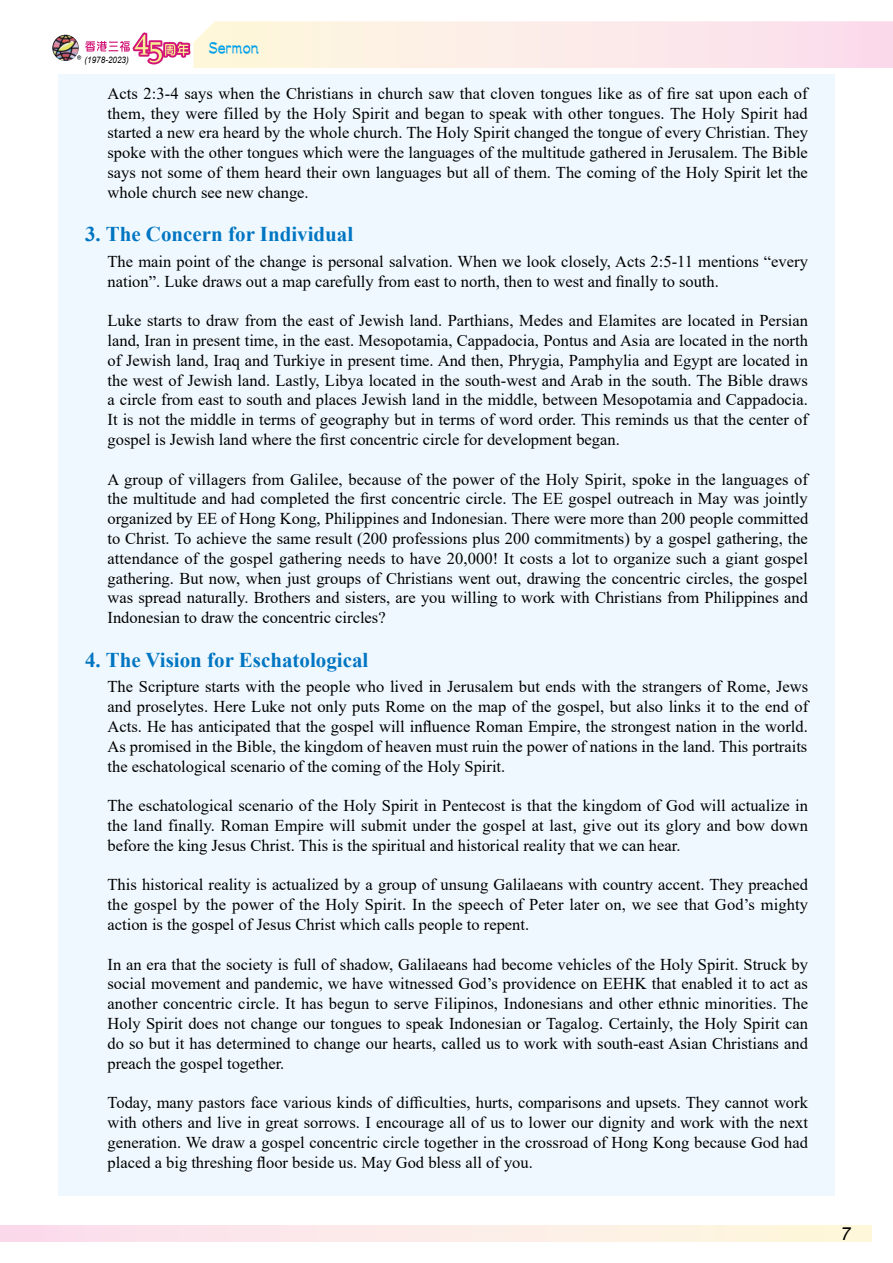
<style>
.page{position:relative;width:893px;height:1263px;background:#fff}
.page>*{position:absolute;margin:0;border:0;box-sizing:border-box;transform-origin:0 0}
.t1{font:700 21px "Times New Roman";color:#0075c2}
.t2{font:18px "DF Chi Li HK W5";color:#00a0e9}
.t3{font:italic 18px "Arial";color:#000}
.t4{font:16.5px/19.8px "Times New Roman";color:#000;text-align:justify}
.t5{font:italic 9px "Arial";color:#000;scale:.9 1}
</style>
<div class="page">
<img style="left:52px;top:35px;width:25px;height:26px">
<svg style="left:77px;top:21px;width:816px;height:47px;background:#fbe8e6"></svg>
<div style="left:0;top:1226px;width:872px;height:16px;background:linear-gradient(to right,#faddf0,#fefadd)"></div>
<div style="left:58px;top:74px;width:776px;height:1122px;background:#eff8fe"></div>
<p class="t2" style="left:209px;top:37px;width:52px">Sermon</p>
<p class="t4" style="left:108px;top:83px;width:702px">Acts 2:3-4 says when the Christians in church saw that cloven tongues like as of fire sat upon each of them, they were filled by the Holy Spirit and began to speak with other tongues. The Holy Spirit had started a new era heard by the whole church. The Holy Spirit changed the tongue of every Christian. They spoke with the other tongues which were the languages of the multitude gathered in Jerusalem. The Bible says not some of them heard their own languages but all of them. The coming of the Holy Spirit let the whole church see new change.</p>
<p class="t1" style="left:85px;top:219px;width:270px">3. The Concern for Individual</p>
<p class="t4" style="left:108px;top:251px;width:702px">The main point of the change is personal salvation. When we look closely, Acts 2:5-11 mentions “every nation”. Luke draws out a map carefully from east to north, then to west and finally to south.</p>
<p class="t4" style="left:108px;top:310px;width:702px">Luke starts to draw from the east of Jewish land. Parthians, Medes and Elamites are located in Persian land, Iran in present time, in the east. Mesopotamia, Cappadocia, Pontus and Asia are located in the north of Jewish land, Iraq and Turkiye in present time. And then, Phrygia, Pamphylia and Egypt are located in the west of Jewish land. Lastly, Libya located in the south-west and Arab in the south. The Bible draws a circle from east to south and places Jewish land in the middle, between Mesopotamia and Cappadocia.<br>It is not the middle in terms of geography but in terms of word order. This reminds us that the center of gospel is Jewish land where the first concentric circle for development began.</p>
<p class="t4" style="left:108px;top:469px;width:702px">A group of villagers from Galilee, because of the power of the Holy Spirit, spoke in the languages of the multitude and had completed the first concentric circle. The EE gospel outreach in May was jointly organized by EE of Hong Kong, Philippines and Indonesian. There were more than 200 people committed to Christ. To achieve the same result (200 professions plus 200 commitments) by a gospel gathering, the attendance of the gospel gathering needs to have 20,000! It costs a lot to organize such a giant gospel gathering. But now, when just groups of Christians went out, drawing the concentric circles, the gospel was spread naturally. Brothers and sisters, are you willing to work with Christians from Philippines and Indonesian to draw the concentric circles?</p>
<p class="t1" style="left:85px;top:644px;width:285px">4. The Vision for Eschatological</p>
<p class="t4" style="left:108px;top:676px;width:702px">The Scripture starts with the people who lived in Jerusalem but ends with the strangers of Rome, Jews and proselytes. Here Luke not only puts Rome on the map of the gospel, but also links it to the end of Acts. He has anticipated that the gospel will influence Roman Empire, the strongest nation in the world.<br>As promised in the Bible, the kingdom of heaven must ruin the power of nations in the land. This portraits the eschatological scenario of the coming of the Holy Spirit.</p>
<p class="t4" style="left:108px;top:795px;width:702px">The eschatological scenario of the Holy Spirit in Pentecost is that the kingdom of God will actualize in the land finally. Roman Empire will submit under the gospel at last, give out its glory and bow down before the king Jesus Christ. This is the spiritual and historical reality that we can hear.</p>
<p class="t4" style="left:108px;top:874px;width:702px">This historical reality is actualized by a group of unsung Galilaeans with country accent. They preached the gospel by the power of the Holy Spirit. In the speech of Peter later on, we see that God’s mighty action is the gospel of Jesus Christ which calls people to repent.</p>
<p class="t4" style="left:108px;top:954px;width:702px">In an era that the society is full of shadow, Galilaeans had become vehicles of the Holy Spirit. Struck by social movement and pandemic, we have witnessed God’s providence on EEHK that enabled it to act as another concentric circle. It has begun to serve Filipinos, Indonesians and other ethnic minorities. The Holy Spirit does not change our tongues to speak Indonesian or Tagalog. Certainly, the Holy Spirit can do so but it has determined to change our hearts, called us to work with south-east Asian Christians and preach the gospel together.</p>
<p class="t4" style="left:108px;top:1092px;width:702px">Today, many pastors face various kinds of difficulties, hurts, comparisons and upsets. They cannot work with others and live in great sorrows. I encourage all of us to lower our dignity and work with the next generation. We draw a gospel concentric circle together in the crossroad of Hong Kong because God had placed a big threshing floor beside us. May God bless all of you.</p>
<p class="t5" style="left:85px;top:54px;width:51px">(1978-2023)</p>
<p class="t3" style="left:840px;top:1222px;width:12px">7</p>
</div>
